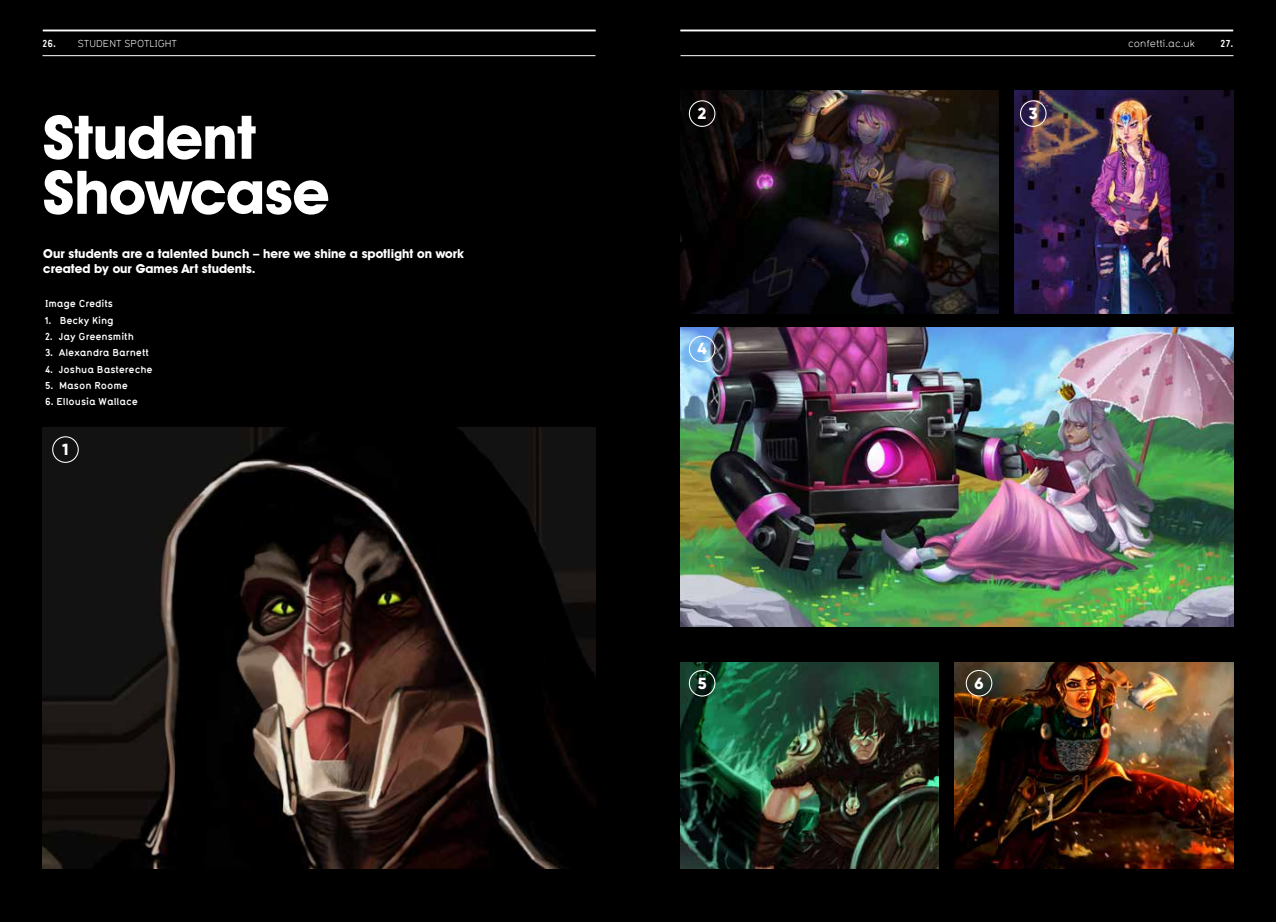
<style>
.page{position:relative;width:1276px;height:922px;background:#fff}
.page>*{position:absolute;margin:0;border:0;box-sizing:border-box;transform-origin:0 0}
.t1{font:700 60.38px/55px "Avant Garde IT Cby BT";letter-spacing:-.01em;color:#fff}
.t2{font:800 16.12px "Gilroy";color:#fff}
.t3{font:700 12.5px/15px "Avant Garde IT Cby BT";color:#fff}
.t4{font:700 11.25px "TYP1451 A";color:#fff}
.t5{font:11.25px "TYP1451 A";color:#fff}
.s1{font-weight:700}
</style>
<div class="page">
<div style="left:0;top:0;width:1276px;height:921px;background:#000"></div>
<hr style="left:43px;top:55px;width:552px;height:1px;background:#fff">
<hr style="left:43px;top:30px;width:552px;height:1px;background:#fff">
<hr style="left:680px;top:55px;width:553px;height:1px;background:#fff">
<hr style="left:680px;top:30px;width:553px;height:1px;background:#fff">
<img style="left:43px;top:427px;width:552px;height:441px">
<img style="left:680px;top:91px;width:318px;height:222px">
<img style="left:680px;top:328px;width:553px;height:298px">
<img style="left:1014px;top:91px;width:219px;height:222px">
<img style="left:680px;top:662px;width:259px;height:206px">
<img style="left:954px;top:662px;width:279px;height:206px">
<div style="left:52px;top:436px;width:27px;height:27px;border:1px solid #fff;border-radius:50%"></div>
<div style="left:689px;top:100px;width:26px;height:27px;border:1px solid #fff;border-radius:50%"></div>
<div style="left:1020px;top:100px;width:26px;height:27px;border:1px solid #fff;border-radius:50%"></div>
<div style="left:689px;top:335px;width:26px;height:27px;border:1px solid #fff;border-radius:50%"></div>
<div style="left:689px;top:669px;width:26px;height:27px;border:1px solid #fff;border-radius:50%"></div>
<div style="left:965px;top:669px;width:27px;height:27px;border:1px solid #fff;border-radius:50%"></div>
<p class="t5" style="left:43px;top:38px;width:136px"><span class="s1">26.</span> STUDENT SPOTLIGHT</p>
<p class="t5" style="left:1128px;top:38px;width:68px">confetti.ac.uk</p>
<p class="t4" style="left:1220px;top:37px;width:14px">27.</p>
<h1 class="t1" style="left:43px;top:109px;width:288px">Student<br>Showcase</h1>
<p class="t3" style="left:43px;top:246px;width:422px">Our students are a talented bunch – here we shine a spotlight on work created by our Games Art students.</p>
<p class="t4" style="left:45px;top:297px;width:70px">Image Credits</p>
<p class="t4" style="left:45px;top:313px;width:70px">1. Becky King</p>
<p class="t4" style="left:45px;top:329px;width:90px">2. Jay Greensmith</p>
<p class="t4" style="left:45px;top:346px;width:105px">3. Alexandra Barnett</p>
<p class="t4" style="left:45px;top:362px;width:109px">4. Joshua Bastereche</p>
<p class="t4" style="left:45px;top:378px;width:84px">5. Mason Roome</p>
<p class="t4" style="left:45px;top:394px;width:94px">6. Ellousia Wallace</p>
<h2 class="t2" style="left:62px;top:439px;width:8px">1</h2>
<h2 class="t2" style="left:698px;top:103px;width:10px">2</h2>
<h2 class="t2" style="left:1029px;top:103px;width:10px">3</h2>
<h2 class="t2" style="left:697px;top:338px;width:11px">4</h2>
<h2 class="t2" style="left:698px;top:672px;width:10px">5</h2>
<h2 class="t2" style="left:974px;top:672px;width:11px">6</h2>
</div>
